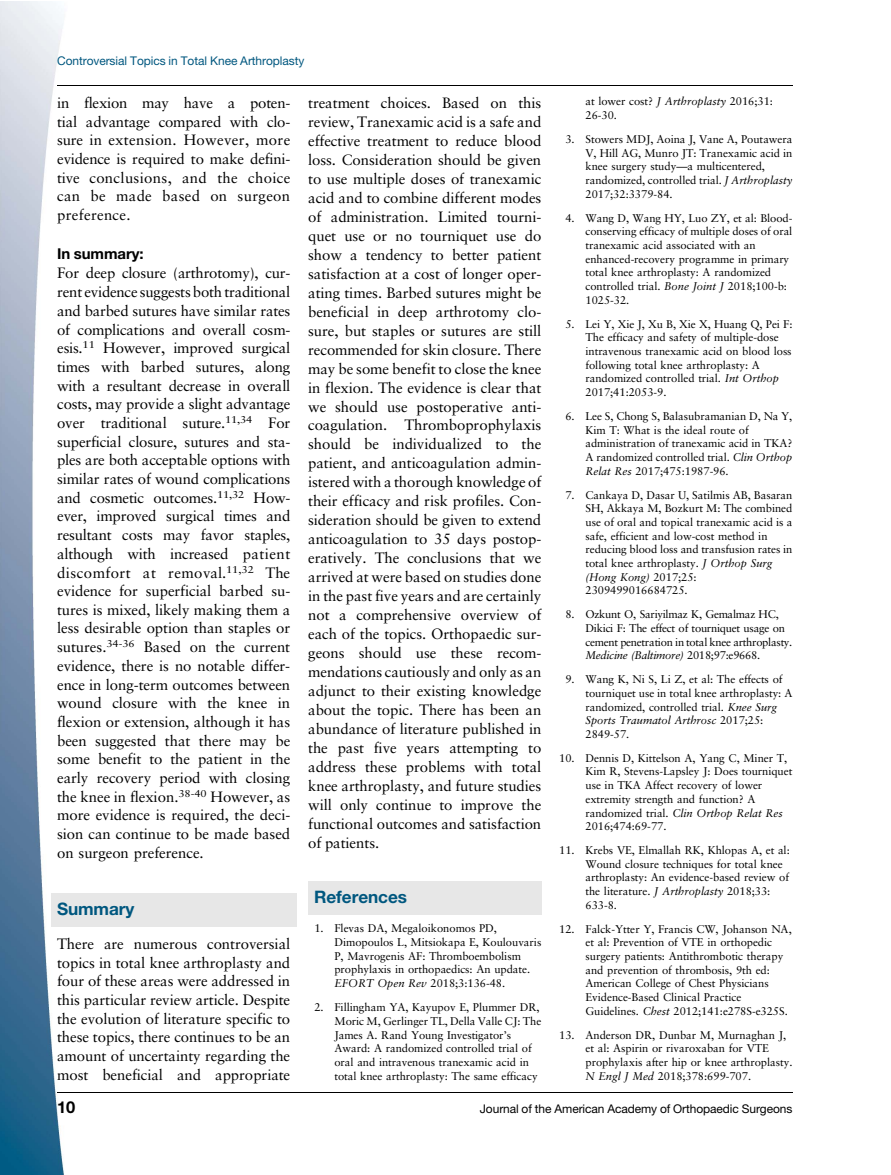
<style>
.page{position:relative;width:891px;height:1175px;background:#fff}
.page>*{position:absolute;margin:0;border:0;box-sizing:border-box;transform-origin:0 0}
.t1{font:17.25px "Adv O Td 1 f 5 cc 91.B";color:#00577f}
.t2{font:16.5px "Adv O Td 1 f 5 cc 91.B";color:#000}
.t3{font:15px/18.8px "Adv O Tece 49054";color:#000;text-align:justify}
.t4{font:15px "Adv O Td 1 f 5 cc 91.B";color:#000}
.t5{font:12px "Adv OT7 fe 89 a 09";color:#000}
.t6{font:12px "Adv OT7 fe 89 a 09";color:#00577f}
.t7{font:11.25px/13.6px "Adv O Tece 49054";color:#000}
.t8{font:11.25px/13.6px "Adv O Tece 49054";letter-spacing:-.02em;color:#000}
.t9{font:11.25px "Adv OT35458 d 10.I";color:#000}
.t10{font:11.25px "Adv OT35458 d 10.I";letter-spacing:-.02em;color:#000}
.s1{font-family:"Adv OT35458 d 10.I"}
.s2{font-style:inherit}
.s3{font-family:"Adv O Tece 49054"}
</style>
<div class="page">
<img style="left:0;top:1px;width:68px;height:1173px">
<div style="left:51px;top:892px;width:245px;height:34px;background:#e7e7e7"></div>
<div style="left:308px;top:881px;width:233px;height:34px;background:#e7e7e7"></div>
<hr style="left:57px;top:85px;width:735px;height:1px;background:#000">
<hr style="left:57px;top:1092px;width:735px;height:1px;background:#000">
<p class="t6" style="left:57px;top:57px;width:249px">Controversial Topics in Total Knee Arthroplasty</p>
<p class="t3" style="left:57px;top:95px;width:235px">in flexion may have a poten&shy;tial advantage compared with clo&shy;sure in extension. However, more evidence is required to make defini&shy;tive conclusions, and the choice can be made based on surgeon preference.</p>
<p class="t4" style="left:57px;top:248px;width:88px">In summary:</p>
<p class="t3" style="left:57px;top:265px;width:235px">For deep closure (arthrotomy), cur&shy;rent evidence suggests both traditional and barbed sutures have similar rates of complications and overall cosm&shy;esis.<sup>11</sup> However, improved surgical times with barbed sutures, along with a resultant decrease in overall costs, may provide a slight advantage over traditional suture.<sup>11,34</sup> For superficial closure, sutures and sta&shy;ples are both acceptable options with similar rates of wound complications and cosmetic outcomes.<sup>11,32</sup> How&shy;ever, improved surgical times and resultant costs may favor staples, although with increased patient discomfort at removal.<sup>11,32</sup> The evidence for superficial barbed su&shy;tures is mixed, likely making them a less desirable option than staples or sutures.<sup>34-36</sup> Based on the current evidence, there is no notable differ&shy;ence in long-term outcomes between wound closure with the knee in flexion or extension, although it has been suggested that there may be some benefit to the patient in the early recovery period with closing the knee in flexion.<sup>38-40</sup> However, as more evidence is required, the deci&shy;sion can continue to be made based on surgeon preference.</p>
<p class="t1" style="left:57px;top:902px;width:79px">Summary</p>
<p class="t3" style="left:57px;top:935px;width:235px">There are numerous controversial topics in total knee arthroplasty and four of these areas were addressed in this particular review article. Despite the evolution of literature specific to these topics, there continues to be an amount of uncertainty regarding the most beneficial and appropriate</p>
<p class="t3" style="left:308px;top:95px;width:235px">treatment choices. Based on this review, Tranexamic acid is a safe and effective treatment to reduce blood loss. Consideration should be given to use multiple doses of tranexamic acid and to combine different modes of administration. Limited tourni&shy;quet use or no tourniquet use do show a tendency to better patient satisfaction at a cost of longer oper&shy;ating times. Barbed sutures might be beneficial in deep arthrotomy clo&shy;sure, but staples or sutures are still recommended for skin closure. There may be some benefit to close the knee in flexion. The evidence is clear that we should use postoperative anti&shy;coagulation. Thromboprophylaxis should be individualized to the patient, and anticoagulation admin&shy;istered with a thorough knowledge of their efficacy and risk profiles. Con&shy;sideration should be given to extend anticoagulation to 35 days postop&shy;eratively. The conclusions that we arrived at were based on studies done in the past five years and are certainly not a comprehensive overview of each of the topics. Orthopaedic sur&shy;geons should use these recom&shy;mendations cautiously and only as an adjunct to their existing knowledge about the topic. There has been an abundance of literature published in the past five years attempting to address these problems with total knee arthroplasty, and future studies will only continue to improve the functional outcomes and satisfaction of patients.</p>
<p class="t1" style="left:314px;top:890px;width:94px">References</p>
<p class="t7" style="left:334px;top:922px;width:208px;text-indent:-20px">1. Flevas DA, Megaloikonomos PD, Dimopoulos L, Mitsiokapa E, Koulouvaris P, Mavrogenis AF: Thromboembolism prophylaxis in orthopaedics: An update.<br><span class="s1">EFORT Open Rev</span> 2018;3:136-48.</p>
<p class="t7" style="left:334px;top:1001px;width:208px;text-indent:-20px">2. Fillingham YA, Kayupov E, Plummer DR, Moric M, Gerlinger TL, Della Valle CJ: The James A. Rand Young Investigator<span class="s2">’</span>s Award: A randomized controlled trial of oral and intravenous tranexamic acid in total knee arthroplasty: The same efficacy</p>
<p class="t7" style="left:585px;top:96px;width:189px">at lower cost? <span class="s1">J Arthroplasty</span> 2016;31:<br>26-30.</p>
<p class="t7" style="left:585px;top:133px;width:208px;text-indent:-20px">3. Stowers MDJ, Aoina J, Vane A, Poutawera V, Hill AG, Munro JT: Tranexamic acid in knee surgery study<span class="s2">—</span>a multicentered, randomized, controlled trial. <span class="s1">J Arthroplasty </span>2017;32:3379-84.</p>
<p class="t7" style="left:585px;top:212px;width:208px;text-indent:-20px">4. Wang D, Wang HY, Luo ZY, et al: Blood&shy;conserving efficacy of multiple doses of oral tranexamic acid associated with an enhanced-recovery programme in primary total knee arthroplasty: A randomized controlled trial. <span class="s1">Bone Joint J</span> 2018;100-b:<br>1025-32.</p>
<p class="t7" style="left:585px;top:318px;width:208px;text-indent:-20px">5. Lei Y, Xie J, Xu B, Xie X, Huang Q, Pei F:<br>The efficacy and safety of multiple-dose intravenous tranexamic acid on blood loss following total knee arthroplasty: A randomized controlled trial. <span class="s1">Int Orthop </span>2017;41:2053-9.</p>
<p class="t7" style="left:585px;top:410px;width:208px;text-indent:-20px">6. Lee S, Chong S, Balasubramanian D, Na Y, Kim T: What is the ideal route of administration of tranexamic acid in TKA?<br>A randomized controlled trial. <span class="s1">Clin Orthop Relat Res</span> 2017;475:1987-96.</p>
<p class="t7" style="left:585px;top:488px;width:208px;text-indent:-20px">7. Cankaya D, Dasar U, Satilmis AB, Basaran SH, Akkaya M, Bozkurt M: The combined use of oral and topical tranexamic acid is a safe, efficient and low-cost method in reducing blood loss and transfusion rates in total knee arthroplasty. <span class="s1">J Orthop Surg</span></p>
<p class="t9" style="left:585px;top:572px;width:113px">(Hong Kong) <span class="s3">2017;25:</span></p>
<p class="t7" style="left:585px;top:584px;width:104px">2309499016684725.</p>
<p class="t8" style="left:585px;top:608px;width:208px;text-indent:-20px">8. Ozkunt O, Sariyilmaz K, Gemalmaz HC,<br>Dikici F: The effect of tourniquet usage on cement penetration in total knee arthroplasty.</p>
<p class="t10" style="left:585px;top:650px;width:176px">Medicine (Baltimore) <span class="s3">2018;97:e9668.</span></p>
<p class="t7" style="left:585px;top:673px;width:208px;text-indent:-20px">9. Wang K, Ni S, Li Z, et al: The effects of tourniquet use in total knee arthroplasty: A randomized, controlled trial. <span class="s1">Knee Surg</span></p>
<p class="t9" style="left:585px;top:715px;width:179px">Sports Traumatol Arthrosc <span class="s3">2017;25:</span></p>
<p class="t7" style="left:585px;top:728px;width:45px">2849-57.</p>
<p class="t7" style="left:585px;top:752px;width:208px;text-indent:-26px">10. Dennis D, Kittelson A, Yang C, Miner T, Kim R, Stevens-Lapsley J: Does tourniquet use in TKA Affect recovery of lower extremity strength and function? A</p>
<p class="t9" style="left:585px;top:808px;width:199px"><span class="s3">randomized trial.</span> Clin Orthop Relat Res</p>
<p class="t7" style="left:585px;top:820px;width:82px">2016;474:69-77.</p>
<p class="t7" style="left:585px;top:844px;width:206px;text-indent:-26px">11. Krebs VE, Elmallah RK, Khlopas A, et al:<br>Wound closure techniques for total knee arthroplasty: An evidence-based review of the literature. <span class="s1">J Arthroplasty</span> 2018;33:<br>633-8.</p>
<p class="t7" style="left:585px;top:923px;width:208px;text-indent:-26px">12. Falck-Ytter Y, Francis CW, Johanson NA, et al: Prevention of VTE in orthopedic surgery patients: Antithrombotic therapy and prevention of thrombosis, 9th ed:<br>American College of Chest Physicians Evidence-Based Clinical Practice Guidelines. <span class="s1">Chest</span> 2012;141:e278S-e325S.</p>
<p class="t7" style="left:585px;top:1028px;width:208px;text-indent:-26px">13. Anderson DR, Dunbar M, Murnaghan J, et al: Aspirin or rivaroxaban for VTE prophylaxis after hip or knee arthroplasty.<br><span class="s1">N Engl J Med</span> 2018;378:699-707.</p>
<p class="t2" style="left:57px;top:1101px;width:20px">10</p>
<p class="t5" style="left:480px;top:1104px;width:314px">Journal of the American Academy of Orthopaedic Surgeons</p>
</div>
